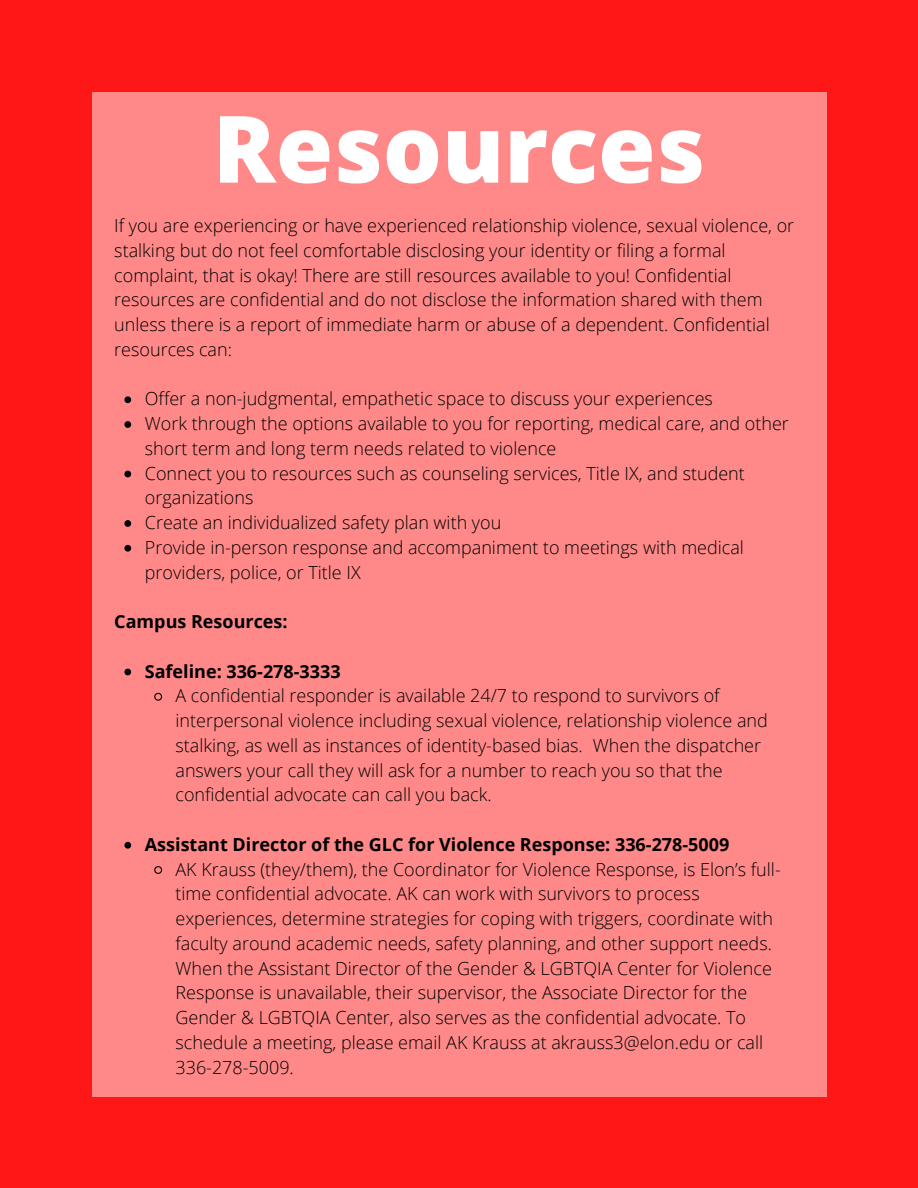
<style>
.page{position:relative;width:918px;height:1188px;background:#ff1616}
.page>*{position:absolute;margin:0;border:0;box-sizing:border-box;transform-origin:0 0}
.t1{font:800 93px "Open Sans";color:#fff}
.t2{font:300 18px/24.8px "Open Sans";color:#000}
.t3{font:700 18px "Open Sans";color:#000}
</style>
<div class="page">
<div style="left:92px;top:92px;width:734px;height:1004px;background:#ff8989"></div>
<svg style="left:124px;top:396px;width:7px;height:7px"></svg>
<svg style="left:124px;top:421px;width:7px;height:7px"></svg>
<svg style="left:124px;top:471px;width:7px;height:6px"></svg>
<svg style="left:124px;top:520px;width:7px;height:7px"></svg>
<svg style="left:124px;top:545px;width:7px;height:7px"></svg>
<svg style="left:124px;top:669px;width:7px;height:6px"></svg>
<svg style="left:154px;top:692px;width:9px;height:9px"></svg>
<svg style="left:124px;top:842px;width:7px;height:7px"></svg>
<svg style="left:154px;top:866px;width:9px;height:8px"></svg>
<h1 class="t1" style="left:213px;top:83px;width:494px">Resources</h1>
<p class="t2" style="left:114px;top:213px;width:681px">If you are experiencing or have experienced relationship violence, sexual violence, or stalking but do not feel comfortable disclosing your identity or filing a formal complaint, that is okay! There are still resources available to you! Confidential resources are confidential and do not disclose the information shared with them unless there is a report of immediate harm or abuse of a dependent. Confidential resources can:</p>
<p class="t2" style="left:145px;top:386px;width:646px">Offer a non-judgmental, empathetic space to discuss your experiences<br>Work through the options available to you for reporting, medical care, and other short term and long term needs related to violence<br>Connect you to resources such as counseling services, Title IX, and student organizations<br>Create an individualized safety plan with you<br>Provide in-person response and accompaniment to meetings with medical providers, police, or Title IX</p>
<p class="t3" style="left:114px;top:609px;width:175px">Campus Resources:</p>
<p class="t3" style="left:145px;top:658px;width:197px">Safeline: 336-278-3333</p>
<p class="t2" style="left:175px;top:683px;width:594px">A confidential responder is available 24/7 to respond to survivors of interpersonal violence including sexual violence, relationship violence and stalking, as well as instances of identity-based bias. When the dispatcher answers your call they will ask for a number to reach you so that the confidential advocate can call you back.</p>
<p class="t3" style="left:145px;top:832px;width:586px">Assistant Director of the GLC for Violence Response: 336-278-5009</p>
<p class="t2" style="left:175px;top:856px;width:607px">AK Krauss (they/them), the Coordinator for Violence Response, is Elon’s full&shy;time confidential advocate. AK can work with survivors to process experiences, determine strategies for coping with triggers, coordinate with faculty around academic needs, safety planning, and other support needs.<br>When the Assistant Director of the Gender &amp; LGBTQIA Center for Violence Response is unavailable, their supervisor, the Associate Director for the Gender &amp; LGBTQIA Center, also serves as the confidential advocate. To schedule a meeting, please email AK Krauss at akrauss3@elon.edu or call 336-278-5009.</p>
</div>
